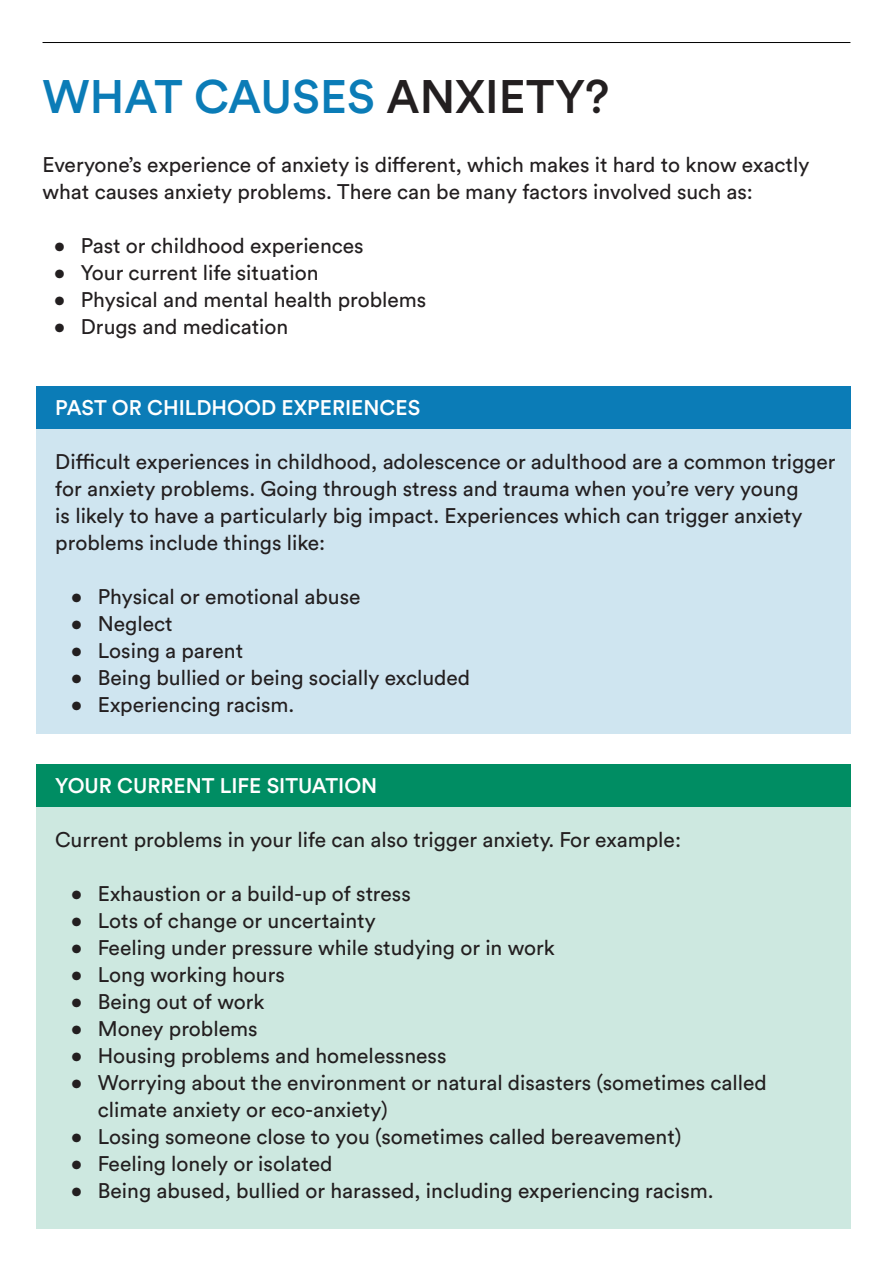
<style>
.page{position:relative;width:893px;height:1263px;background:#fff}
.page>*{position:absolute;margin:0;border:0;box-sizing:border-box;transform-origin:0 0}
.t1{font:500 46.5px "Circular Std";color:#0b7cb7}
.t2{font:21px/27px "Circular Std";color:#231f20}
.t3{font:500 21px "Circular Std";color:#fff}
.s1{color:#231f20}
</style>
<div class="page">
<div style="left:36px;top:766px;width:814px;height:463px;background:#cde8e0"></div>
<div style="left:36px;top:764px;width:814px;height:43px;background:#008d63"></div>
<div style="left:36px;top:387px;width:814px;height:347px;background:#cfe5f0"></div>
<div style="left:36px;top:386px;width:814px;height:42px;background:#0b7cb7"></div>
<hr style="left:43px;top:42px;width:807px;height:1px;background:#000">
<p class="t1" style="left:43px;top:68px;width:568px">WHAT CAUSES <span class="s1">ANXIETY?</span></p>
<p class="t2" style="left:43px;top:151px;width:768px">Everyone’s experience of anxiety is different, which makes it hard to know exactly what causes anxiety problems. There can be many factors involved such as:</p>
<p class="t2" style="left:54px;top:232px;width:311px">• Past or childhood experiences</p>
<p class="t2" style="left:54px;top:259px;width:266px">• Your current life situation</p>
<p class="t2" style="left:54px;top:286px;width:374px">• Physical and mental health problems</p>
<p class="t2" style="left:54px;top:313px;width:236px">• Drugs and medication</p>
<p class="t3" style="left:55px;top:395px;width:366px">PAST OR CHILDHOOD EXPERIENCES</p>
<p class="t2" style="left:55px;top:448px;width:782px">Difficult experiences in childhood, adolescence or adulthood are a common trigger for anxiety problems. Going through stress and trauma when you’re very young<br>is likely to have a particularly big impact. Experiences which can trigger anxiety problems include things like:</p>
<p class="t2" style="left:71px;top:583px;width:291px">• Physical or emotional abuse</p>
<p class="t2" style="left:71px;top:610px;width:103px">• Neglect</p>
<p class="t2" style="left:71px;top:637px;width:174px">• Losing a parent</p>
<p class="t2" style="left:71px;top:664px;width:401px">• Being bullied or being socially excluded</p>
<p class="t2" style="left:71px;top:691px;width:225px">• Experiencing racism.</p>
<p class="t3" style="left:55px;top:773px;width:324px">YOUR CURRENT LIFE SITUATION</p>
<p class="t2" style="left:55px;top:826px;width:627px">Current problems in your life can also trigger anxiety. For example:</p>
<p class="t2" style="left:71px;top:880px;width:342px">• Exhaustion or a build-up of stress</p>
<p class="t2" style="left:71px;top:907px;width:306px">• Lots of change or uncertainty</p>
<p class="t2" style="left:71px;top:934px;width:486px">• Feeling under pressure while studying or in work</p>
<p class="t2" style="left:71px;top:961px;width:216px">• Long working hours</p>
<p class="t2" style="left:71px;top:988px;width:195px">• Being out of work</p>
<p class="t2" style="left:71px;top:1015px;width:188px">• Money problems</p>
<p class="t2" style="left:71px;top:1042px;width:377px">• Housing problems and homelessness</p>
<p class="t2" style="left:98px;top:1069px;width:671px;text-indent:-27px">• Worrying about the environment or natural disasters (sometimes called climate anxiety or eco-anxiety)</p>
<p class="t2" style="left:71px;top:1123px;width:612px">• Losing someone close to you (sometimes called bereavement)</p>
<p class="t2" style="left:71px;top:1150px;width:263px">• Feeling lonely or isolated</p>
<p class="t2" style="left:71px;top:1177px;width:644px">• Being abused, bullied or harassed, including experiencing racism.</p>
</div>
